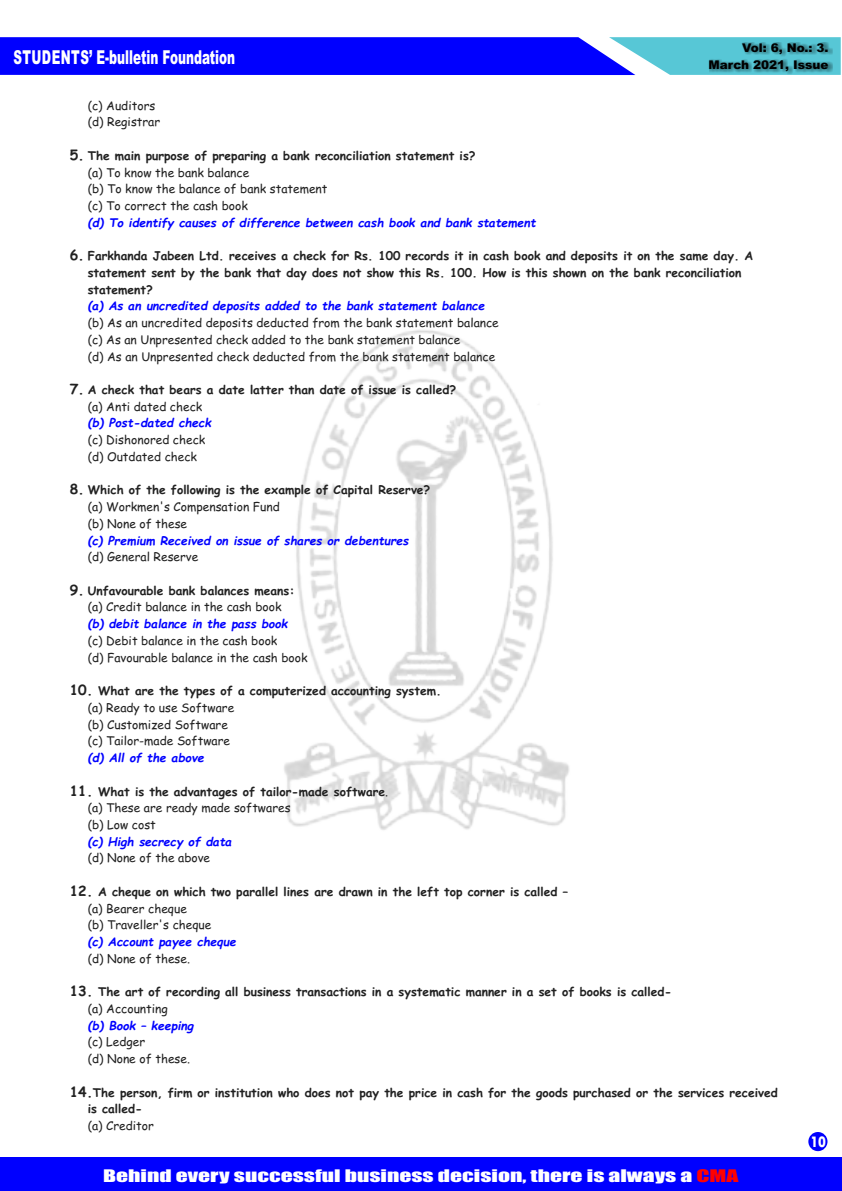
<style>
.page{position:relative;width:842px;height:1191px;background:#fff}
.page>*{position:absolute;margin:0;border:0;box-sizing:border-box;transform-origin:0 0}
.t1{font:900 19.2px "Arial";color:#fff;scale:.63 1}
.t2{font:16px "Impact";color:#fff;scale:1.48 1}
.t3{font:800 condensed 16px "Tw Cen";color:#fff}
.t4{font:700 12px/16.7px "Comic Sans MS";color:#212121}
.t5{font:12px/16.7px "Comic Sans MS";color:#212121}
.t6{font:italic 700 12px "Comic Sans MS";color:#00f}
.t7{font:900 12px/16.9px "Arial";color:#000;text-align:right}
.s1{font-weight:700;font-size:14px}
.s2{font-weight:700}
.s3{font-size:14px}
.s4{font-weight:400}
.s5{color:#f00}
</style>
<div class="page">
<svg style="left:0;top:37px;width:841px;height:38px;background:#1826f9"></svg>
<div style="left:0;top:1157px;width:842px;height:33px;background:#00f"></div>
<div style="left:808px;top:1132px;width:19px;height:19px;background:#00f;border-radius:50%"></div>
<img style="left:284px;top:330px;width:285px;height:500px">
<div style="left:709px;top:42px;width:123px;height:33px;background:#151616;opacity:.49"></div>
<h1 class="t1" style="left:13px;top:50px;width:354px">STUDENTS’ E-bulletin Foundation</h1>
<p class="t7" style="left:708px;top:41px;width:122px">Vol: 6, No.: 3.<br>March 2021, Issue</p>
<p class="t5" style="left:88px;top:98px;width:74px">(c) Auditors (d) Registrar</p>
<p class="t5" style="left:88px;top:148px;width:389px;text-indent:-18px"><span class="s1">5.</span> <span class="s2">The main purpose of preparing a bank reconciliation statement is? </span>(a) To know the bank balance<br>(b) To know the balance of bank statement<br>(c) To correct the cash book</p>
<p class="t6" style="left:88px;top:217px;width:450px">(d) To identify causes of difference between cash book and bank statement</p>
<p class="t4" style="left:88px;top:249px;width:667px;text-indent:-18px"><span class="s3">6.</span> Farkhanda Jabeen Ltd. receives a check for Rs. 100 records it in cash book and deposits it on the same day. A statement sent by the bank that day does not show this Rs. 100. How is this shown on the bank reconciliation statement?</p>
<p class="t6" style="left:88px;top:301px;width:399px">(a) As an uncredited deposits added to the bank statement balance</p>
<p class="t5" style="left:88px;top:315px;width:413px">(b) As an uncredited deposits deducted from the bank statement balance (c) As an Unpresented check added to the bank statement balance<br>(d) As an Unpresented check deducted from the bank statement balance</p>
<p class="t4" style="left:88px;top:382px;width:370px;text-indent:-18px"><span class="s3">7.</span> A check that bears a date latter than date of issue is called? <span class="s4">(a) Anti dated check</span></p>
<p class="t6" style="left:88px;top:418px;width:125px">(b) Post-dated check</p>
<p class="t5" style="left:88px;top:433px;width:119px">(c) Dishonored check (d) Outdated check</p>
<p class="t4" style="left:88px;top:483px;width:344px;text-indent:-18px"><span class="s3">8.</span> Which of the following is the example of Capital Reserve? <span class="s4">(a) Workmen's Compensation Fund<br>(b) None of these</span></p>
<p class="t6" style="left:88px;top:535px;width:322px">(c) Premium Received on issue of shares or debentures</p>
<p class="t5" style="left:88px;top:550px;width:112px">(d) General Reserve</p>
<p class="t4" style="left:70px;top:583px;width:226px;text-align:center"><span class="s3">9.</span> Unfavourable bank balances means: <span class="s4">(a) Credit balance in the cash book</span></p>
<p class="t6" style="left:88px;top:618px;width:201px">(b) debit balance in the pass book</p>
<p class="t5" style="left:88px;top:633px;width:221px">(c) Debit balance in the cash book<br>(d) Favourable balance in the cash book</p>
<p class="t5" style="left:88px;top:683px;width:355px;text-indent:-18px"><span class="s1">10.</span> <span class="s2">What are the types of a computerized accounting system. </span>(a) Ready to use Software<br>(b) Customized Software<br>(c) Tailor-made Software</p>
<p class="t6" style="left:88px;top:752px;width:118px">(d) All of the above</p>
<p class="t4" style="left:88px;top:784px;width:302px;text-indent:-18px"><span class="s3">11.</span> What is the advantages of tailor-made software<span class="s4">. (a) These are ready made softwares<br>(b) Low cost</span></p>
<p class="t6" style="left:88px;top:836px;width:146px">(c) High secrecy of data</p>
<p class="t5" style="left:88px;top:851px;width:124px">(d) None of the above</p>
<p class="t4" style="left:88px;top:884px;width:482px;text-indent:-18px"><span class="s3">12.</span> A cheque on which two parallel lines are drawn in the left top corner is called – <span class="s4">(a) Bearer cheque<br>(b) Traveller's cheque</span></p>
<p class="t6" style="left:88px;top:936px;width:150px">(c) Account payee cheque</p>
<p class="t5" style="left:88px;top:951px;width:104px">(d) None of these.</p>
<p class="t4" style="left:88px;top:984px;width:586px;text-indent:-18px"><span class="s3">13.</span> The art of recording all business transactions in a systematic manner in a set of books is called-<span class="s4">(a) Accounting</span></p>
<p class="t6" style="left:88px;top:1020px;width:107px">(b) Book – keeping</p>
<p class="t5" style="left:88px;top:1035px;width:104px">(c) Ledger<br>(d) None of these.</p>
<p class="t4" style="left:88px;top:1085px;width:691px;text-indent:-18px"><span class="s3">14.</span>The person, firm or institution who does not pay the price in cash for the goods purchased or the services received is called-</p>
<p class="t5" style="left:88px;top:1118px;width:68px">(a) Creditor</p>
<h2 class="t2" style="left:103px;top:1169px;width:431px">Behind every successful business decision, there is always a <span class="s5">CMA</span></h2>
<h2 class="t3" style="left:810px;top:1136px;width:17px">10</h2>
</div>
